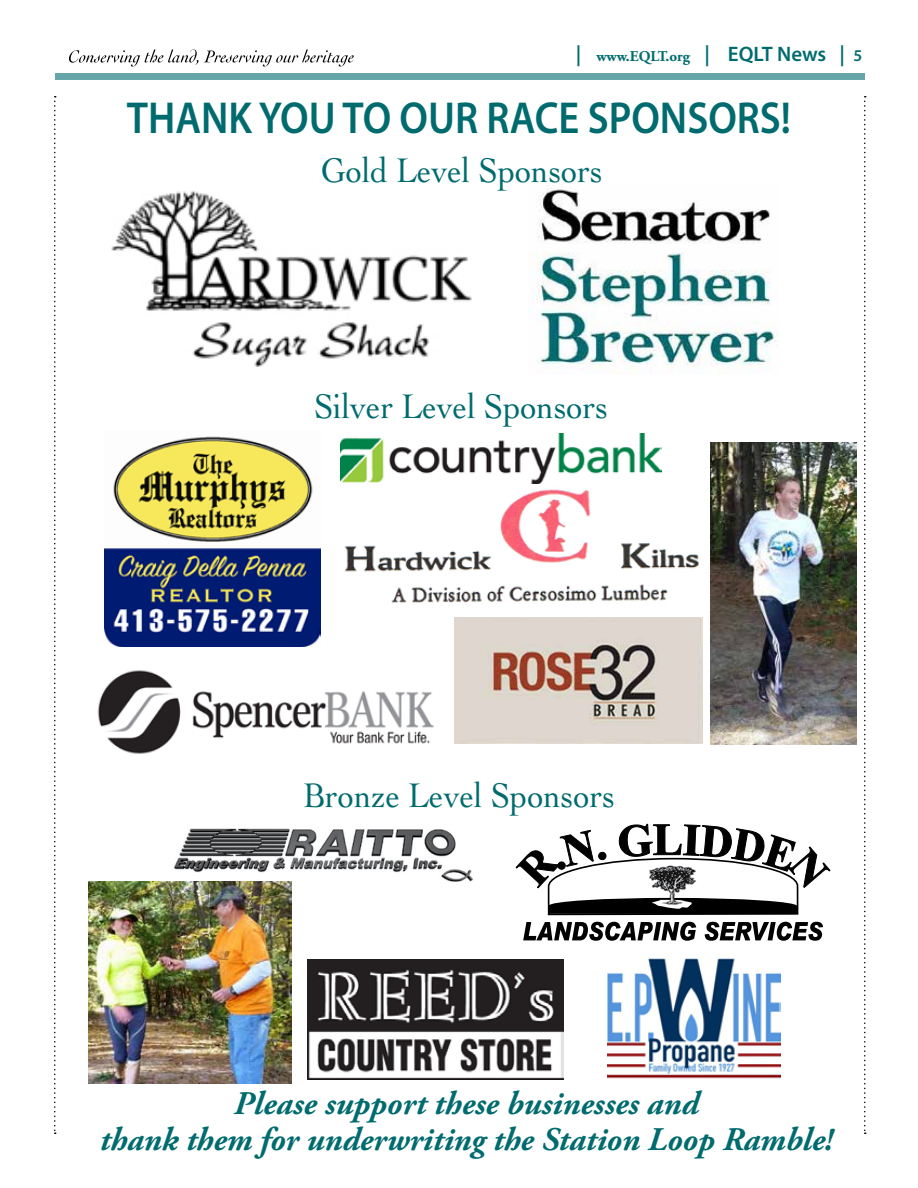
<style>
.page{position:relative;width:918px;height:1188px;background:#fff}
.page>*{position:absolute;margin:0;border:0;box-sizing:border-box;transform-origin:0 0}
.t1{font:600 45px "Myriad Pro";color:#006b6e;scale:.9 1}
.t2{font:36px "Cochin LT Std";color:#006b6e;scale:.9 1}
.t3{font:italic 700 33px/36px "Adobe Garamond Pro";color:#006b6e;text-align:center}
.t4{font:700 15px "Adobe Garamond Pro";color:#006b6e}
.s1{font-family:"Myriad Pro";font-weight:600;font-size:21px}
.s2{font-family:"Myriad Pro";font-weight:600;font-size:16.5px}
</style>
<div class="page">
<div style="left:56px;top:74px;width:809px;height:6px;background:#66a6a8"></div>
<svg style="left:54px;top:96px;width:2px;height:1038px"></svg>
<svg style="left:864px;top:96px;width:2px;height:1038px"></svg>
<svg style="left:69px;top:49px;width:285px;height:18px"></svg>
<img style="left:529px;top:185px;width:249px;height:189px">
<img style="left:308px;top:959px;width:255px;height:121px">
<img style="left:97px;top:670px;width:337px;height:84px">
<img style="left:607px;top:958px;width:173px;height:121px">
<img style="left:111px;top:191px;width:361px;height:176px">
<img style="left:345px;top:489px;width:354px;height:114px">
<img style="left:105px;top:436px;width:216px;height:211px">
<img style="left:341px;top:433px;width:321px;height:50px">
<img style="left:173px;top:828px;width:301px;height:54px">
<svg style="left:523px;top:922px;width:173px;height:19px"></svg>
<svg style="left:705px;top:922px;width:118px;height:19px"></svg>
<svg style="left:515px;top:824px;width:316px;height:92px"></svg>
<img style="left:647px;top:864px;width:52px;height:42px">
<img style="left:454px;top:617px;width:248px;height:127px">
<img style="left:711px;top:442px;width:146px;height:302px">
<img style="left:89px;top:881px;width:203px;height:203px">
<p class="t4" style="left:576px;top:47px;width:288px"><span class="s1">|</span> www.EQLT.org <span class="s1">| EQLT News |</span> <span class="s2">5</span></p>
<h1 class="t1" style="left:127px;top:89px;width:739px">THANK YOU TO OUR RACE SPONSORS!</h1>
<p class="t2" style="left:321px;top:149px;width:315px">Gold Level Sponsors</p>
<p class="t2" style="left:314px;top:385px;width:328px">Silver Level Sponsors</p>
<p class="t2" style="left:303px;top:774px;width:348px">Bronze Level Sponsors</p>
<p class="t3" style="left:100px;top:1086px;width:735px">Please support these businesses and<br>thank them for underwriting the Station Loop Ramble!</p>
</div>
